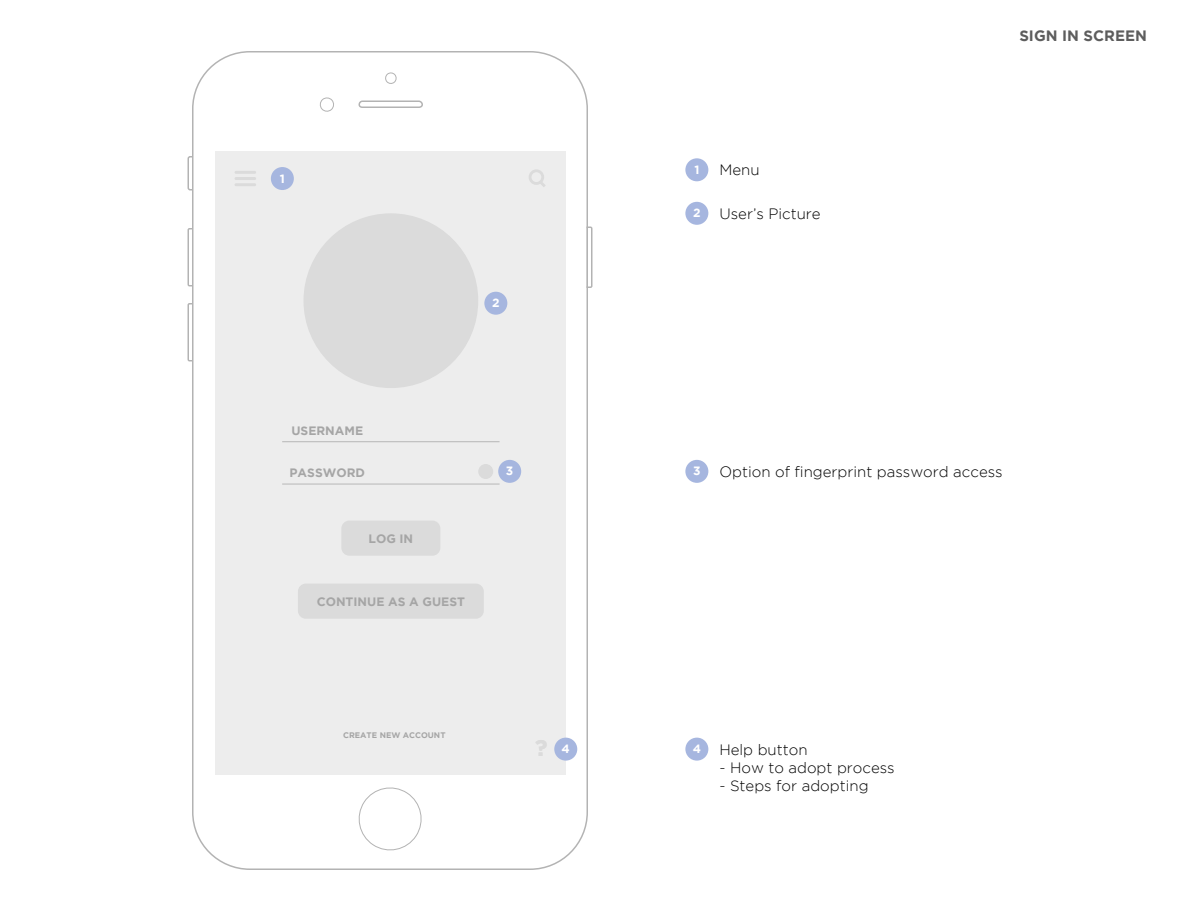
<style>
.page{position:relative;width:1188px;height:918px;background:#fff}
.page>*{position:absolute;margin:0;border:0;box-sizing:border-box;transform-origin:0 0}
.t1{font:300 15px "Gotham";color:#000}
.t2{font:700 15px "Gotham";color:#5d5d5d}
.t3{font:700 12.15px "Gotham";color:#808080}
.t4{font:700 12px "Gotham";color:#fff}
.t5{font:700 8.1px "Gotham";color:#808080}
</style>
<div class="page">
<div style="left:585px;top:226px;width:7px;height:62px;border:2px solid #000"></div>
<div style="left:188px;top:228px;width:7px;height:58px;border:2px solid #000"></div>
<div style="left:188px;top:303px;width:7px;height:58px;border:2px solid #000"></div>
<div style="left:188px;top:156px;width:12px;height:35px;border:2px solid #000;border-radius:2px"></div>
<svg style="left:192px;top:52px;width:394px;height:818px;fill:#ededed"></svg>
<svg style="left:355px;top:784px;width:70px;height:70px"></svg>
<svg style="left:384px;top:72px;width:14px;height:13px"></svg>
<svg style="left:358px;top:100px;width:66px;height:9px"></svg>
<svg style="left:318px;top:97px;width:17px;height:16px"></svg>
<div style="left:685px;top:158px;width:23px;height:23px;background:#a6b6df;border-radius:50%"></div>
<div style="left:271px;top:167px;width:23px;height:23px;background:#a6b6df;border-radius:50%"></div>
<div style="left:685px;top:202px;width:23px;height:23px;background:#a6b6df;border-radius:50%"></div>
<div style="left:484px;top:292px;width:23px;height:23px;background:#a6b6df;border-radius:50%"></div>
<div style="left:685px;top:460px;width:23px;height:23px;background:#a6b6df;border-radius:50%"></div>
<div style="left:685px;top:738px;width:23px;height:23px;background:#a6b6df;border-radius:50%"></div>
<div style="left:554px;top:738px;width:23px;height:23px;background:#a6b6df;border-radius:50%"></div>
<div style="left:498px;top:460px;width:23px;height:23px;background:#a6b6df;border-radius:50%"></div>
<p class="t4" style="left:280px;top:171px;width:7px">1</p>
<p class="t4" style="left:492px;top:296px;width:9px">2</p>
<p class="t3" style="left:291px;top:424px;width:73px">USERNAME</p>
<p class="t3" style="left:290px;top:466px;width:77px">PASSWORD</p>
<p class="t3" style="left:369px;top:532px;width:46px">LOG IN</p>
<p class="t3" style="left:317px;top:595px;width:150px">CONTINUE AS A GUEST</p>
<p class="t4" style="left:506px;top:464px;width:9px">3</p>
<p class="t4" style="left:694px;top:163px;width:7px">1</p>
<p class="t1" style="left:719px;top:162px;width:42px">Menu</p>
<p class="t4" style="left:693px;top:206px;width:9px">2</p>
<p class="t1" style="left:719px;top:205px;width:103px">User’s Picture</p>
<p class="t2" style="left:1019px;top:27px;width:129px">SIGN IN SCREEN</p>
<p class="t4" style="left:693px;top:464px;width:9px">3</p>
<p class="t1" style="left:719px;top:463px;width:285px">Option of fingerprint password access</p>
<p class="t5" style="left:343px;top:730px;width:104px">CREATE NEW ACCOUNT</p>
<p class="t4" style="left:562px;top:742px;width:10px">4</p>
<p class="t4" style="left:693px;top:742px;width:10px">4</p>
<p class="t1" style="left:719px;top:741px;width:90px">Help button</p>
<p class="t1" style="left:719px;top:759px;width:177px">- How to adopt process</p>
<p class="t1" style="left:719px;top:777px;width:151px">- Steps for adopting</p>
</div>
